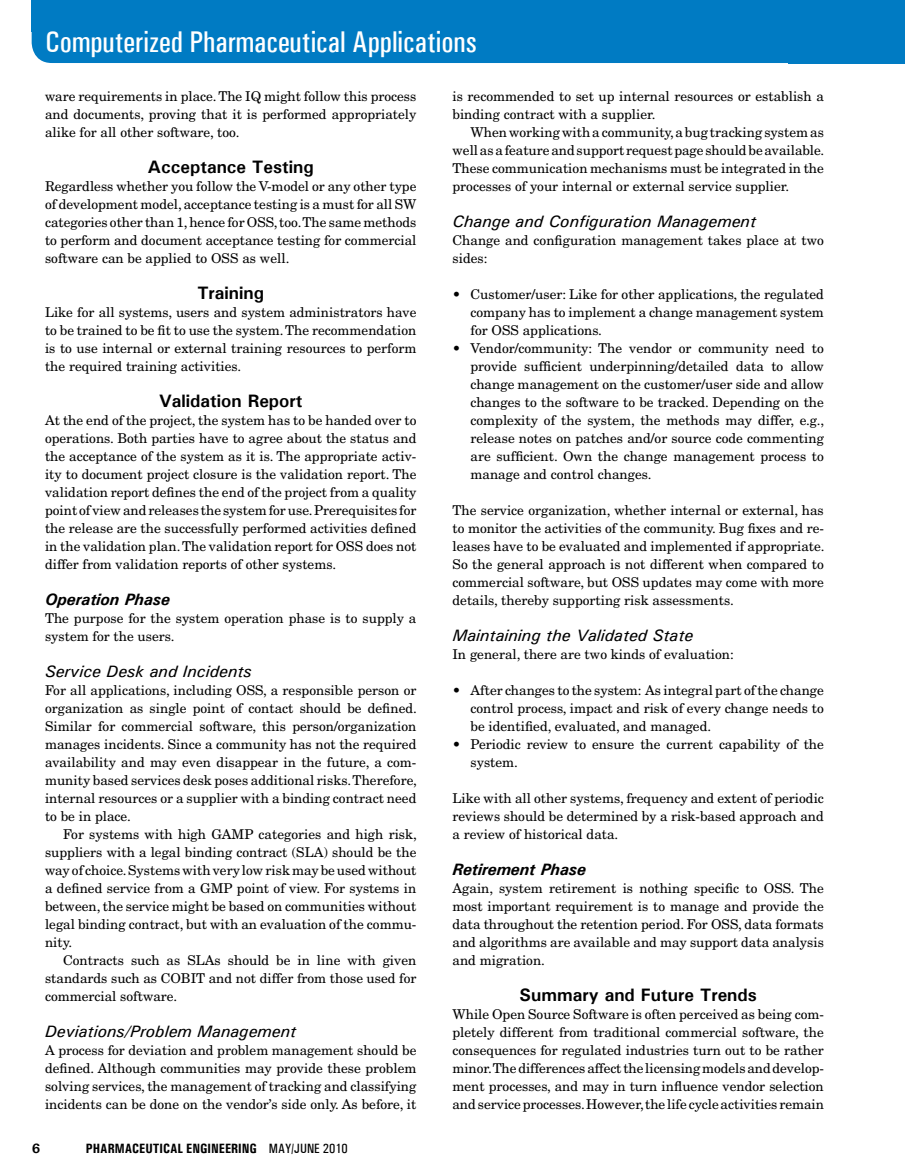
<style>
.page{position:relative;width:905px;height:1175px;background:#fff}
.page>*{position:absolute;margin:0;border:0;box-sizing:border-box;transform-origin:0 0}
.t1{font:500 condensed 30px "Univers";color:#fff}
.PE06_subhead_1{font:700 18px "Univers";color:#000}
.PE06_subhead_3{font:italic 500 16.5px "Univers";color:#000}
.PE06_subhead_2{font:italic 700 16.5px "Univers";color:#000}
.PE06_body_text{font:13.5px/18px "New Century Schlbk";color:#000;text-align:justify}
.PE06_bullet{font:13.5px/18px "New Century Schlbk";color:#000;text-align:justify}
.t2{font:700 condensed 13.5px "Univers";color:#000}
.t3{font:700 13.5px "Univers";color:#000}
.s1{font-weight:500}
</style>
<div class="page">
<div style="left:32px;top:0;width:756px;height:63px;background:#007bc3"></div>
<div style="left:788px;top:0;width:116px;height:63px;background:#007bc3"></div>
<div style="left:32px;top:0;width:31px;height:32px;background:#007bc3"></div>
<h1 class="t1" style="left:45px;top:24px;width:433px">Computerized Pharmaceutical Applications</h1>
<p class="PE06_body_text" style="left:452px;top:87px;width:373px">is recommended to set up internal resources or establish a binding contract with a supplier.</p>
<p class="PE06_body_text" style="left:452px;top:123px;width:373px;text-indent:18px">When working with a community, a bug tracking system as well as a feature and support request page should be available.<br>These communication mechanisms must be integrated in the processes of your internal or external service supplier.</p>
<p class="PE06_subhead_3" style="left:452px;top:210px;width:305px">Change and Configuration Management</p>
<p class="PE06_body_text" style="left:452px;top:231px;width:373px">Change and configuration management takes place at two sides:</p>
<p class="PE06_bullet" style="left:470px;top:285px;width:355px;text-indent:-18px">• Customer/user: Like for other applications, the regulated company has to implement a change management system for OSS applications.</p>
<p class="PE06_bullet" style="left:470px;top:339px;width:355px;text-indent:-18px">• Vendor/community: The vendor or community need to provide sufficient underpinning/detailed data to allow change management on the customer/user side and allow changes to the software to be tracked. Depending on the complexity of the system, the methods may differ, e.g., release notes on patches and/or source code commenting are sufficient. Own the change management process to manage and control changes.</p>
<p class="PE06_body_text" style="left:452px;top:501px;width:373px">The service organization, whether internal or external, has to monitor the activities of the community. Bug fixes and re&shy;leases have to be evaluated and implemented if appropriate.<br>So the general approach is not different when compared to commercial software, but OSS updates may come with more details, thereby supporting risk assessments.</p>
<p class="PE06_subhead_3" style="left:452px;top:624px;width:242px">Maintaining the Validated State</p>
<p class="PE06_body_text" style="left:452px;top:645px;width:283px">In general, there are two kinds of evaluation:</p>
<p class="PE06_bullet" style="left:470px;top:681px;width:355px;text-indent:-18px">• After changes to the system: As integral part ofthe change control process, impact and risk of every change needs to be identified, evaluated, and managed.</p>
<p class="PE06_bullet" style="left:470px;top:735px;width:355px;text-indent:-18px">• Periodic review to ensure the current capability of the system.</p>
<p class="PE06_body_text" style="left:452px;top:789px;width:373px">Like with all other systems, frequency and extent of periodic reviews should be determined by a risk-based approach and a review of historical data.</p>
<p class="PE06_subhead_2" style="left:452px;top:859px;width:135px">Retirement Phase</p>
<p class="PE06_body_text" style="left:452px;top:879px;width:373px">Again, system retirement is nothing specific to OSS. The most important requirement is to manage and provide the data throughout the retention period. For OSS, data formats and algorithms are available and may support data analysis and migration.</p>
<p class="PE06_subhead_1" style="left:519px;top:983px;width:239px">Summary and Future Trends</p>
<p class="PE06_body_text" style="left:452px;top:1005px;width:373px">While Open Source Software is often perceived as being com&shy;pletely different from traditional commercial software, the consequences for regulated industries turn out to be rather minor. The differences affect the licensing models and develop&shy;ment processes, and may in turn influence vendor selection and service processes. However, the life cycle activities remain</p>
<p class="PE06_body_text" style="left:45px;top:87px;width:373px">ware requirements in place.The IQ might follow this process and documents, proving that it is performed appropriately alike for all other software, too.</p>
<p class="PE06_subhead_1" style="left:148px;top:155px;width:167px">Acceptance Testing</p>
<p class="PE06_body_text" style="left:45px;top:177px;width:373px">Regardless whether you follow the V-model or any other type of development model, acceptance testing is a must for all SW categories other than 1, hence for OSS, too. The same methods to perform and document acceptance testing for commercial software can be applied to OSS as well.</p>
<p class="PE06_subhead_1" style="left:197px;top:281px;width:68px">Training</p>
<p class="PE06_body_text" style="left:45px;top:303px;width:373px">Like for all systems, users and system administrators have to be trained to be fit to use the system. The recommendation is to use internal or external training resources to perform the required training activities.</p>
<p class="PE06_subhead_1" style="left:159px;top:389px;width:145px">Validation Report</p>
<p class="PE06_body_text" style="left:45px;top:411px;width:373px">At the end of the project, the system has to be handed over to operations. Both parties have to agree about the status and the acceptance of the system as it is. The appropriate activ&shy;ity to document project closure is the validation report. The validation report defines the end of the project from a quality point of view and releases the system for use. Prerequisites for the release are the successfully performed activities defined in the validation plan. The validation report for OSS does not differ from validation reports of other systems.</p>
<p class="PE06_subhead_2" style="left:45px;top:589px;width:126px">Operation Phase</p>
<p class="PE06_body_text" style="left:45px;top:609px;width:373px">The purpose for the system operation phase is to supply a system for the users.</p>
<p class="PE06_subhead_3" style="left:45px;top:660px;width:208px">Service Desk and Incidents</p>
<p class="PE06_body_text" style="left:45px;top:681px;width:373px">For all applications, including OSS, a responsible person or organization as single point of contact should be defined.<br>Similar for commercial software, this person/organization manages incidents. Since a community has not the required availability and may even disappear in the future, a com&shy;munity based services desk poses additional risks. Therefore, internal resources or a supplier with a binding contract need to be in place.</p>
<p class="PE06_body_text" style="left:45px;top:825px;width:373px;text-indent:18px">For systems with high GAMP categories and high risk, suppliers with a legal binding contract (SLA) should be the way of choice. Systems with very low risk may be used without a defined service from a GMP point of view. For systems in between, the service might be based on communities without legal binding contract, but with an evaluation of the commu&shy;nity.</p>
<p class="PE06_body_text" style="left:45px;top:951px;width:373px;text-indent:18px">Contracts such as SLAs should be in line with given standards such as COBIT and not differ from those used for commercial software.</p>
<p class="PE06_subhead_3" style="left:45px;top:1020px;width:253px">Deviations/Problem Management</p>
<p class="PE06_body_text" style="left:45px;top:1041px;width:373px">A process for deviation and problem management should be defined. Although communities may provide these problem solving services, the management of tracking and classifying incidents can be done on the vendor’s side only. As before, it</p>
<p class="t3" style="left:32px;top:1139px;width:10px">6</p>
<p class="t2" style="left:86px;top:1140px;width:263px">PHARMACEUTICAL ENGINEERING <span class="s1">May/June 2010</span></p>
</div>
